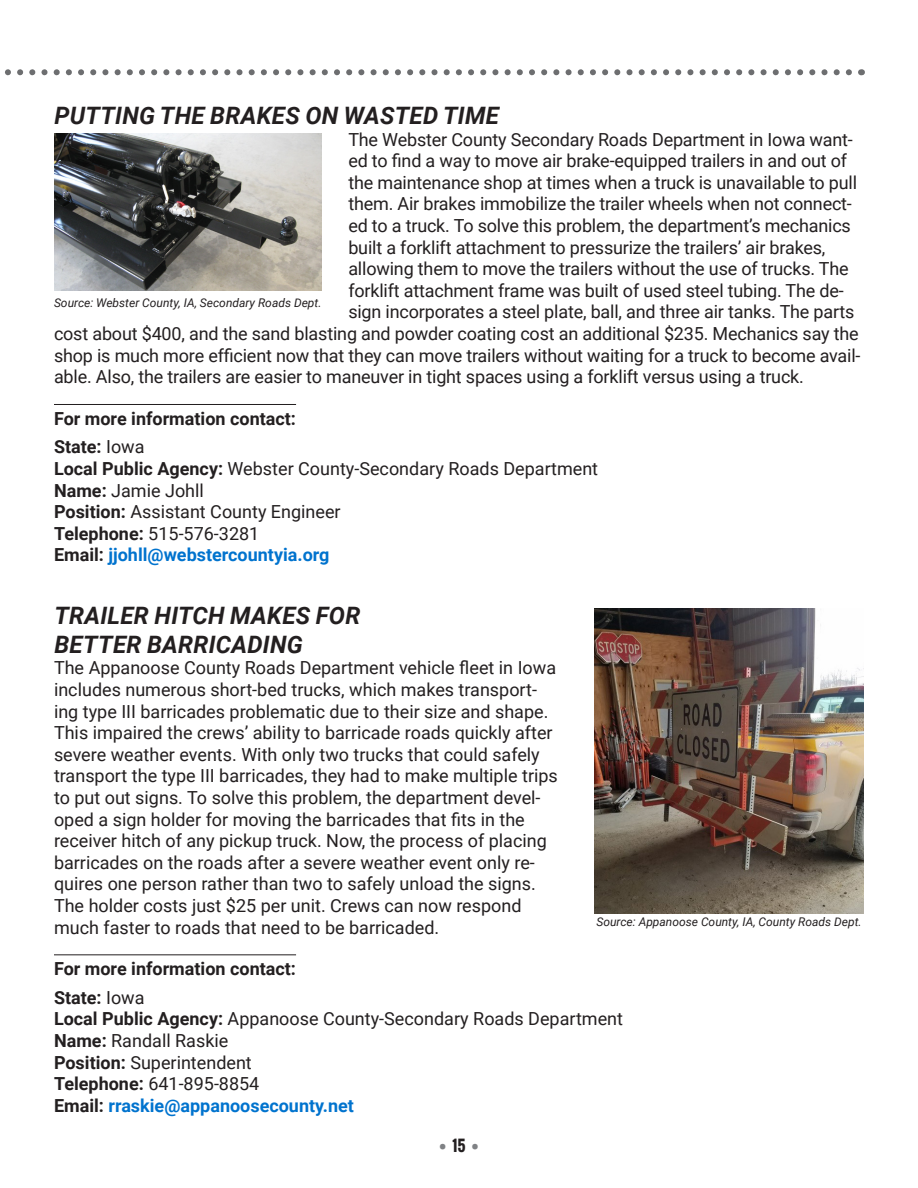
<style>
.page{position:relative;width:918px;height:1188px;background:#fff}
.page>*{position:absolute;margin:0;border:0;box-sizing:border-box;transform-origin:0 0}
.Heading_2{font:italic 700 24px/28.8px "Roboto";letter-spacing:.01em;color:#231f20}
.t1{font:18px/21.6px "Roboto";letter-spacing:-.005em;color:#231f20}
.t2{font:700 18px "Roboto";color:#231f20}
.t3{font:700 18px "Roboto";color:#0073ce}
.t4{font:700 15px "Oswald";color:#808285}
.t5{font:italic 12px "Roboto";color:#231f20}
.s1{font-weight:400}
.s2{font-weight:700}
.s3{color:#231f20}
</style>
<div class="page">
<svg style="left:5px;top:69px;width:844px;height:6px"></svg>
<hr style="left:54px;top:404px;width:242px;height:1px;background:#231f20">
<hr style="left:54px;top:954px;width:242px;height:1px;background:#231f20">
<img style="left:54px;top:133px;width:267px;height:158px">
<img style="left:594px;top:609px;width:270px;height:304px">
<p class="Heading_2" style="left:54px;top:100px;width:446px">PUTTING THE BRAKES ON WASTED TIME</p>
<p class="t1" style="left:348px;top:128px;width:506px">The Webster County Secondary Roads Department in Iowa want-</p>
<p class="t1" style="left:348px;top:149px;width:500px">ed to find a way to move air brake-equipped trailers in and out of</p>
<p class="t1" style="left:348px;top:171px;width:510px">the maintenance shop at times when a truck is unavailable to pull</p>
<p class="t1" style="left:348px;top:193px;width:505px">them. Air brakes immobilize the trailer wheels when not connect-</p>
<p class="t1" style="left:348px;top:214px;width:504px">ed to a truck. To solve this problem, the department’s mechanics</p>
<p class="t1" style="left:348px;top:236px;width:479px">built a forklift attachment to pressurize the trailers’ air brakes,</p>
<p class="t1" style="left:348px;top:257px;width:502px">allowing them to move the trailers without the use of trucks. The</p>
<p class="t1" style="left:348px;top:279px;width:497px">forklift attachment frame was built of used steel tubing. The de-</p>
<p class="t1" style="left:348px;top:301px;width:508px">sign incorporates a steel plate, ball, and three air tanks. The parts</p>
<p class="t1" style="left:54px;top:322px;width:806px">cost about $400, and the sand blasting and powder coating cost an additional $235. Mechanics say the</p>
<p class="t1" style="left:54px;top:344px;width:808px">shop is much more efficient now that they can move trailers without waiting for a truck to become avail-</p>
<p class="t1" style="left:54px;top:365px;width:751px">able. Also, the trailers are easier to maneuver in tight spaces using a forklift versus using a truck.</p>
<p class="t2" style="left:54px;top:406px;width:244px">For more information contact:</p>
<p class="t2" style="left:54px;top:434px;width:92px">State: <span class="s1">Iowa</span></p>
<p class="t1" style="left:54px;top:457px;width:546px"><span class="s2">Local Public Agency:</span> Webster County-Secondary Roads Department</p>
<p class="t1" style="left:54px;top:479px;width:151px"><span class="s2">Name:</span> Jamie Johll</p>
<p class="t1" style="left:54px;top:500px;width:288px"><span class="s2">Position:</span> Assistant County Engineer</p>
<p class="t1" style="left:54px;top:522px;width:207px"><span class="s2">Telephone:</span> 515-576-3281</p>
<p class="t3" style="left:54px;top:542px;width:277px"><span class="s3">Email:</span> jjohll@webstercountyia.org</p>
<p class="t5" style="left:54px;top:294px;width:269px">Source: Webster County, IA, Secondary Roads Dept.</p>
<p class="Heading_2" style="left:54px;top:600px;width:307px">TRAILER HITCH MAKES FOR<br>BETTER BARRICADING</p>
<p class="t1" style="left:54px;top:657px;width:505px">The Appanoose County Roads Department vehicle fleet in Iowa includes numerous short-bed trucks, which makes transport&shy;ing type III barricades problematic due to their size and shape.<br>This impaired the crews’ ability to barricade roads quickly after severe weather events. With only two trucks that could safely transport the type III barricades, they had to make multiple trips to put out signs. To solve this problem, the department devel&shy;oped a sign holder for moving the barricades that fits in the receiver hitch of any pickup truck. Now, the process of placing barricades on the roads after a severe weather event only re&shy;quires one person rather than two to safely unload the signs.<br>The holder costs just $25 per unit. Crews can now respond much faster to roads that need to be barricaded.</p>
<p class="t2" style="left:54px;top:956px;width:244px">For more information contact:</p>
<p class="t2" style="left:54px;top:985px;width:92px">State: <span class="s1">Iowa</span></p>
<p class="t1" style="left:54px;top:1008px;width:571px"><span class="s2">Local Public Agency:</span> Appanoose County-Secondary Roads Department</p>
<p class="t1" style="left:54px;top:1029px;width:176px"><span class="s2">Name:</span> Randall Raskie</p>
<p class="t1" style="left:54px;top:1051px;width:199px"><span class="s2">Position:</span> Superintendent</p>
<p class="t1" style="left:54px;top:1072px;width:207px"><span class="s2">Telephone:</span> 641-895-8854</p>
<p class="t3" style="left:54px;top:1093px;width:301px"><span class="s3">Email:</span> rraskie@appanoosecounty.net</p>
<p class="t5" style="left:596px;top:913px;width:267px">Source: Appanoose County, IA, County Roads Dept.</p>
<p class="t4" style="left:439px;top:1134px;width:41px">• <span class="s3">15</span> •</p>
</div>
